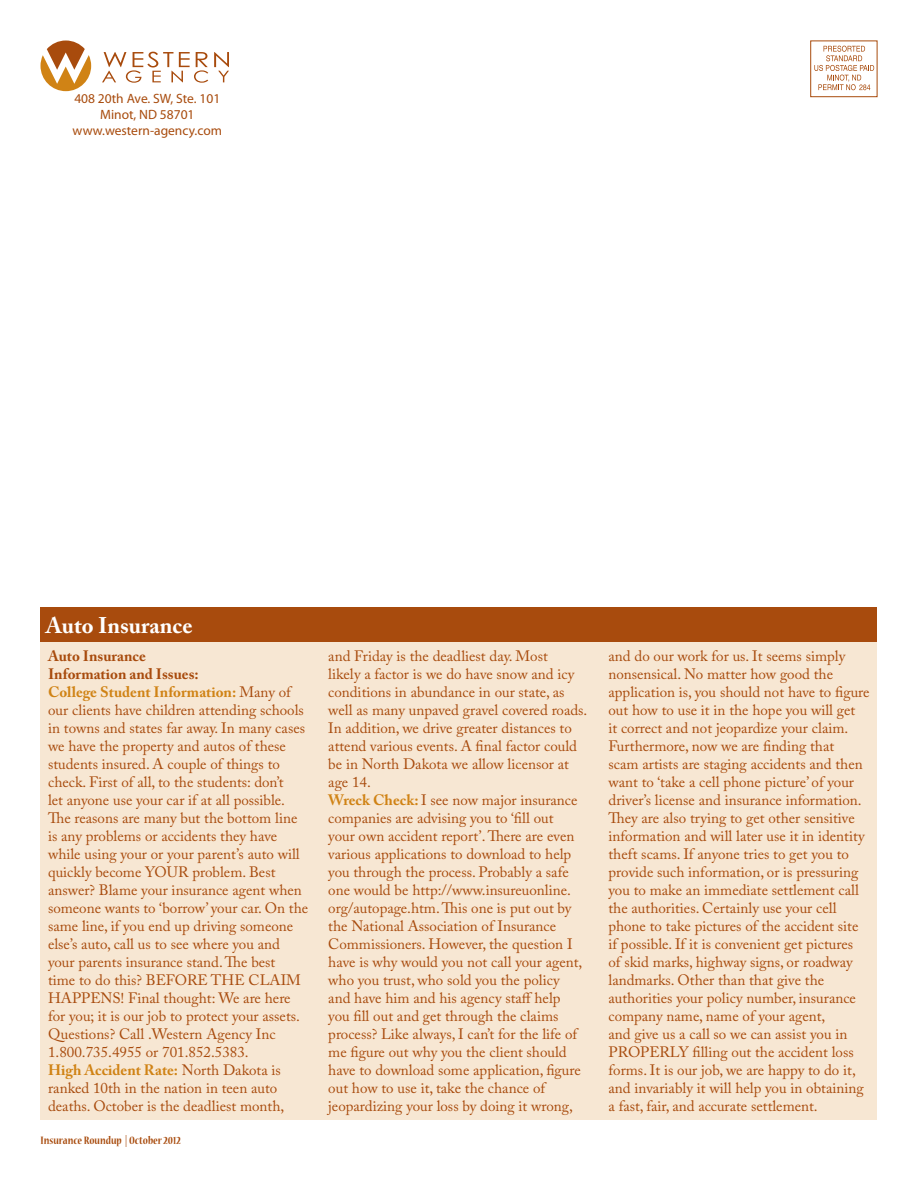
<style>
.page{position:relative;width:918px;height:1188px;background:#fff}
.page>*{position:absolute;margin:0;border:0;box-sizing:border-box;transform-origin:0 0}
.t1{font:700 22.5px "Adobe Caslon Pro";color:#fff}
.t2{font:15px/18px "Adobe Caslon Pro";color:#a84b0d}
.t3{font:13.5px/16.2px "Myriad Pro";color:#a84b0d;text-align:center}
.t4{font:700 condensed 12px "Nueva Std";color:#a84b0d}
.s1{font-weight:700}
.s2{font-weight:700;color:#d08315}
</style>
<div class="page">
<div style="left:40px;top:608px;width:838px;height:512px;background:#f7e7d3"></div>
<svg style="left:102px;top:52px;width:106px;height:31px"></svg>
<svg style="left:214px;top:52px;width:15px;height:30px"></svg>
<svg style="left:41px;top:40px;width:50px;height:51px"></svg>
<div style="left:810px;top:40px;width:67px;height:57px;border:1px solid #a84b0d"></div>
<svg style="left:814px;top:46px;width:60px;height:44px"></svg>
<div style="left:40px;top:608px;width:838px;height:34px;background:#a84b0d"></div>
<p class="t3" style="left:73px;top:90px;width:151px">408 20th Ave. SW, Ste. 101<br>Minot, ND 58701 www.western-agency.com</p>
<h1 class="t1" style="left:46px;top:612px;width:148px">Auto Insurance</h1>
<p class="t2" style="left:48px;top:647px;width:262px"><span class="s1">Auto Insurance<br>Information and Issues:<br></span><span class="s2">College Student Information:</span> Many of our clients have children attending schools in towns and states far away. In many cases we have the property and autos of these students insured. A couple of things to check. First of all, to the students: don’t<br>let anyone use your car if at all possible.<br>The reasons are many but the bottom line is any problems or accidents they have while using your or your parent’s auto will quickly become YOUR problem. Best answer? Blame your insurance agent when someone wants to ‘borrow’ your car. On the same line, if you end up driving someone else’s auto, call us to see where you and your parents insurance stand. The best<br>time to do this? BEFORE THE CLAIM HAPPENS! Final thought: We are here for you; it is our job to protect your assets.<br>Questions? Call .Western Agency Inc 1.800.735.4955 or 701.852.5383.<br><span class="s2">High Accident Rate:</span> North Dakota is ranked 10th in the nation in teen auto deaths. October is the deadliest month,</p>
<p class="t2" style="left:328px;top:647px;width:261px">and Friday is the deadliest day. Most<br>likely a factor is we do have snow and icy conditions in abundance in our state, as well as many unpaved gravel covered roads.<br>In addition, we drive greater distances to attend various events. A final factor could be in North Dakota we allow licensor at age 14.<br><span class="s2">Wreck Check:</span> I see now major insurance companies are advising you to ‘fill out<br>your own accident report’. There are even various applications to download to help you through the process. Probably a safe one would be http://www.insureuonline. org/autopage.htm. This one is put out by the National Association of Insurance Commissioners. However, the question I have is why would you not call your agent, who you trust, who sold you the policy<br>and have him and his agency staff help<br>you fill out and get through the claims process? Like always, I can’t for the life of me figure out why you the client should have to download some application, figure out how to use it, take the chance of jeopardizing your loss by doing it wrong,</p>
<p class="t2" style="left:609px;top:647px;width:263px">and do our work for us. It seems simply nonsensical. No matter how good the application is, you should not have to figure out how to use it in the hope you will get<br>it correct and not jeopardize your claim.<br>Furthermore, now we are finding that<br>scam artists are staging accidents and then want to ‘take a cell phone picture’ of your driver’s license and insurance information.<br>They are also trying to get other sensitive information and will later use it in identity theft scams. If anyone tries to get you to provide such information, or is pressuring you to make an immediate settlement call the authorities. Certainly use your cell phone to take pictures of the accident site if possible. If it is convenient get pictures<br>of skid marks, highway signs, or roadway landmarks. Other than that give the authorities your policy number, insurance company name, name of your agent,<br>and give us a call so we can assist you in PROPERLY filling out the accident loss forms. It is our job, we are happy to do it, and invariably it will help you in obtaining a fast, fair, and accurate settlement.</p>
<p class="t4" style="left:40px;top:1135px;width:142px">Insurance Roundup | October 2012</p>
</div>
